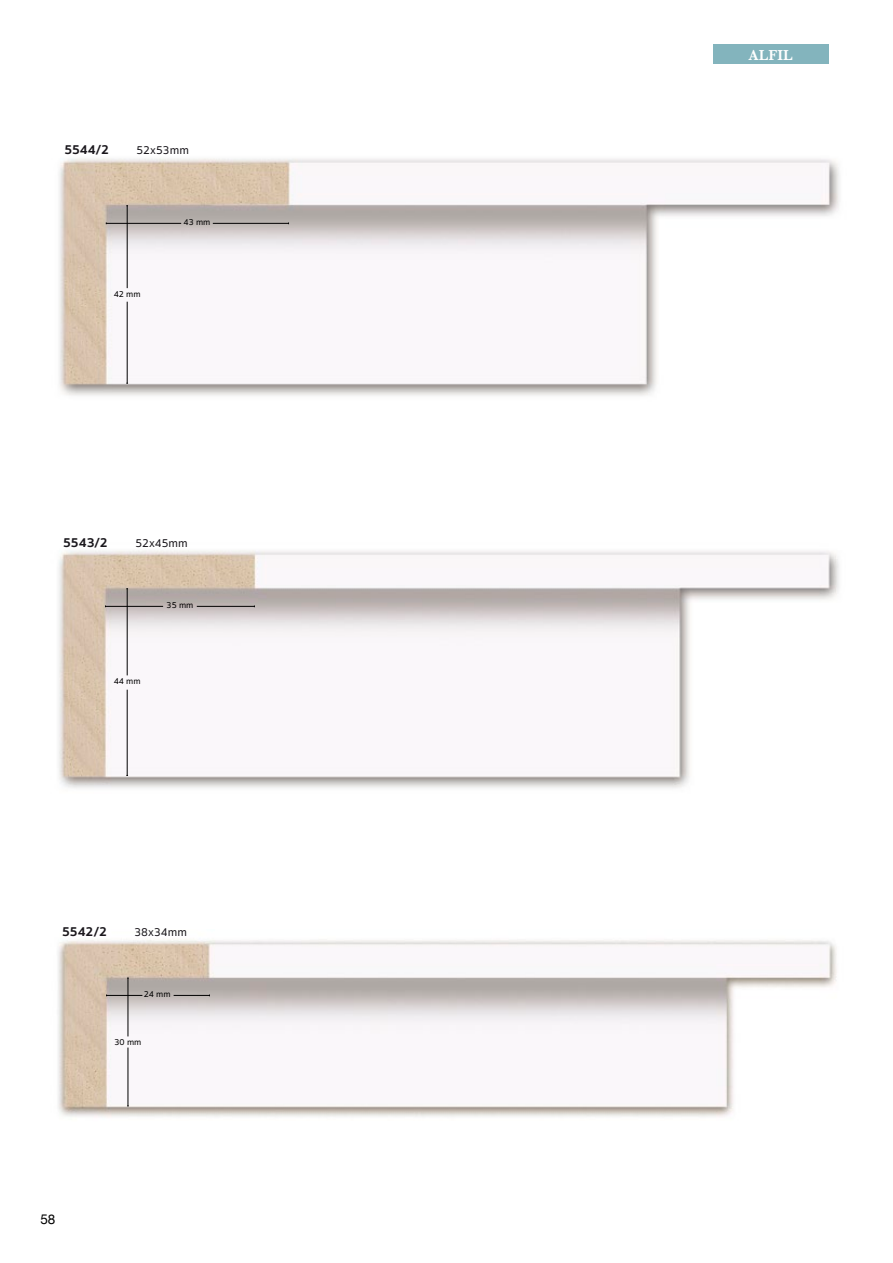
<style>
.page{position:relative;width:893px;height:1263px;background:#fff}
.page>*{position:absolute;margin:0;border:0;box-sizing:border-box;transform-origin:0 0}
.t1{font:600 15px "Baskerville";color:#fff}
.t2{font:700 13.5px "Sukhumvit Set";letter-spacing:-.01em;color:#1a171c}
.t3{font:13.5px "Helvetica Neue";color:#000}
.t4{font:500 12px "Sukhumvit Set";color:#1a171c}
.t5{font:500 9px "Sukhumvit Set";color:#000}
</style>
<div class="page">
<div style="left:713px;top:45px;width:116px;height:19px;background:#83b4bd"></div>
<img style="left:59px;top:158px;width:781px;height:238px">
<img style="left:59px;top:550px;width:780px;height:238px">
<img style="left:58px;top:939px;width:779px;height:178px">
<hr style="left:107px;top:995px;width:35px;height:1px;background:#000">
<hr style="left:174px;top:995px;width:35px;height:1px;background:#000">
<hr style="left:128px;top:1047px;width:1px;height:59px;background:#000">
<hr style="left:128px;top:978px;width:1px;height:58px;background:#000">
<hr style="left:197px;top:606px;width:57px;height:1px;background:#000">
<hr style="left:105px;top:606px;width:58px;height:1px;background:#000">
<hr style="left:127px;top:690px;width:1px;height:85px;background:#000">
<hr style="left:127px;top:589px;width:1px;height:86px;background:#000">
<hr style="left:213px;top:223px;width:76px;height:1px;background:#000">
<hr style="left:106px;top:223px;width:75px;height:1px;background:#000">
<hr style="left:127px;top:302px;width:1px;height:81px;background:#000">
<hr style="left:127px;top:206px;width:1px;height:82px;background:#000">
<h2 class="t2" style="left:64px;top:140px;width:46px">5544/2</h2>
<h3 class="t4" style="left:137px;top:142px;width:54px">52x53mm</h3>
<p class="t5" style="left:114px;top:288px;width:28px">42 mm</p>
<p class="t5" style="left:184px;top:216px;width:28px">43 mm</p>
<h2 class="t2" style="left:63px;top:533px;width:46px">5543/2</h2>
<h3 class="t4" style="left:136px;top:535px;width:54px">52x45mm</h3>
<p class="t5" style="left:167px;top:599px;width:28px">35 mm</p>
<p class="t5" style="left:114px;top:675px;width:28px">44 mm</p>
<h2 class="t2" style="left:62px;top:921px;width:46px">5542/2</h2>
<h3 class="t4" style="left:134px;top:924px;width:54px">38x34mm</h3>
<p class="t5" style="left:144px;top:988px;width:28px">24 mm</p>
<p class="t5" style="left:114px;top:1035px;width:28px">30 mm</p>
<h2 class="t3" style="left:40px;top:1209px;width:17px">58</h2>
<h1 class="t1" style="left:749px;top:44px;width:46px">ALFIL</h1>
</div>
